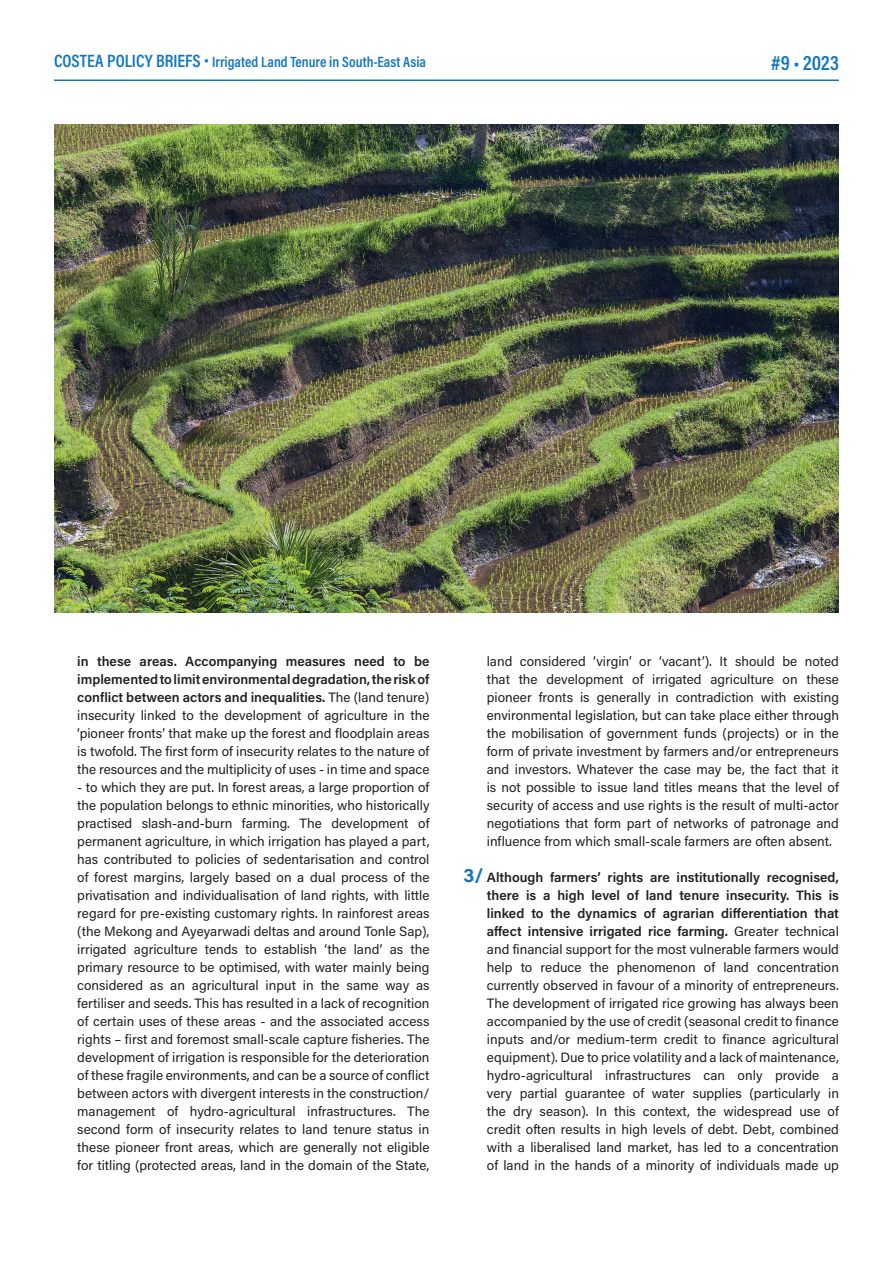
<style>
.page{position:relative;width:893px;height:1263px;background:#fff}
.page>*{position:absolute;margin:0;border:0;box-sizing:border-box;transform-origin:0 0}
.t1{font:600 21px "Acumin Pro Cond";color:#1276bd}
.t2{font:600 15px "Acumin Pro Cond";color:#1276bd}
.t3{font:13.5px/18px "Acumin Pro";color:#231f20;text-align:justify}
.s1{font-size:18px}
.s2{font-weight:600}
.s3{font-weight:700;font-size:19.5px;color:#1276bd}
</style>
<div class="page">
<img style="left:54px;top:125px;width:785px;height:487px">
<hr style="left:54px;top:80px;width:785px;height:1px;background:#1276bd">
<p class="t2" style="left:54px;top:52px;width:373px"><span class="s1">COSTEA POLICY BRIEFS •</span> Irrigated Land Tenure in South-East Asia</p>
<h1 class="t1" style="left:771px;top:49px;width:69px">#9 • 2023</h1>
<p class="t3" style="left:77px;top:652px;width:354px"><span class="s2">in these areas. Accompanying measures need to be implemented to limit environmental degradation, the risk of conflict between actors and inequalities.</span> The (land tenure) insecurity linked to the development of agriculture in the ‘pioneer fronts’ that make up the forest and floodplain areas is twofold. The first form of insecurity relates to the nature of the resources and the multiplicity of uses - in time and space</p>
<p class="t3" style="left:77px;top:778px;width:354px">- to which they are put. In forest areas, a large proportion of the population belongs to ethnic minorities, who historically practised slash-and-burn farming. The development of permanent agriculture, in which irrigation has played a part, has contributed to policies of sedentarisation and control of forest margins, largely based on a dual process of the privatisation and individualisation of land rights, with little regard for pre-existing customary rights. In rainforest areas (the Mekong and Ayeyarwadi deltas and around Tonle Sap), irrigated agriculture tends to establish ‘the land’ as the primary resource to be optimised, with water mainly being considered as an agricultural input in the same way as fertiliser and seeds. This has resulted in a lack of recognition of certain uses of these areas - and the associated access rights – first and foremost small-scale capture fisheries. The development of irrigation is responsible for the deterioration of these fragile environments, and can be a source of conflict between actors with divergent interests in the construction/ management of hydro-agricultural infrastructures. The second form of insecurity relates to land tenure status in these pioneer front areas, which are generally not eligible for titling (protected areas, land in the domain of the State,</p>
<p class="t3" style="left:487px;top:652px;width:354px">land considered ‘virgin’ or ‘vacant’). It should be noted that the development of irrigated agriculture on these pioneer fronts is generally in contradiction with existing environmental legislation, but can take place either through the mobilisation of government funds (projects) or in the form of private investment by farmers and/or entrepreneurs and investors. Whatever the case may be, the fact that it is not possible to issue land titles means that the level of security of access and use rights is the result of multi-actor negotiations that form part of networks of patronage and influence from which small-scale farmers are often absent.</p>
<p class="t3" style="left:487px;top:868px;width:354px;text-indent:-23px"><span class="s3">3/</span> <span class="s2">Although farmers’ rights are institutionally recognised, there is a high level of land tenure insecurity. This is linked to the dynamics of agrarian differentiation that affect intensive irrigated rice farming.</span> Greater technical and financial support for the most vulnerable farmers would help to reduce the phenomenon of land concentration currently observed in favour of a minority of entrepreneurs.<br>The development of irrigated rice growing has always been accompanied by the use of credit (seasonal credit to finance inputs and/or medium-term credit to finance agricultural equipment). Due to price volatility and a lack of maintenance, hydro-agricultural infrastructures can only provide a very partial guarantee of water supplies (particularly in the dry season). In this context, the widespread use of credit often results in high levels of debt. Debt, combined with a liberalised land market, has led to a concentration of land in the hands of a minority of individuals made up</p>
</div>
